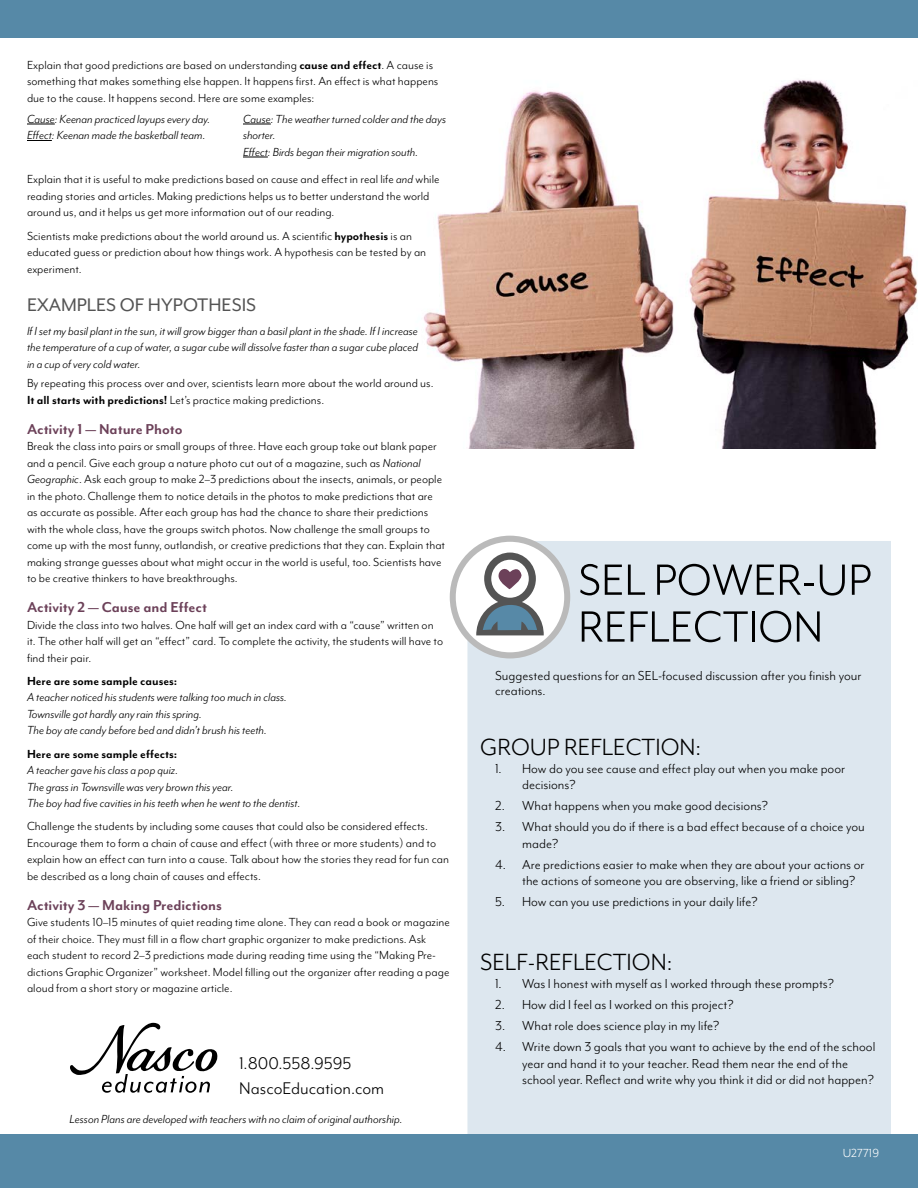
<style>
.page{position:relative;width:918px;height:1188px;background:#fff}
.page>*{position:absolute;margin:0;border:0;box-sizing:border-box;transform-origin:0 0}
.t1{font:50.4px/46.8px "Mr Eaves Mod OT";color:#000}
.t2{font:27px "Mr Eaves Mod OT";color:#000}
.t3{font:21px "Mr Eaves Mod OT";color:#545454}
.t4{font:19.5px/24.3px "Mr Eaves Mod OT";color:#000}
.t5{font:700 16.5px "Mr Eaves Mod OT";color:#6c4159}
.t6{font:15px/16.5px "Mr Eaves Mod OT";color:#000}
.t7{font:13.5px/16.5px "Mr Eaves Mod OT";color:#000}
.t8{font:italic 13.5px/16.5px "Mr Eaves Mod OT";color:#000}
.t9{font:700 13.5px "Mr Eaves Mod OT";color:#000}
.t10{font:13.5px "Mr Eaves Mod OT";color:#fff}
.s1{font-weight:700}
.s2{font-style:italic}
</style>
<div class="page">
<div style="left:467px;top:541px;width:424px;height:593px;background:#dde7ef"></div>
<img style="left:423px;top:79px;width:495px;height:369px">
<svg style="left:27px;top:124px;width:28px;height:1px"></svg>
<svg style="left:27px;top:140px;width:25px;height:1px"></svg>
<svg style="left:243px;top:124px;width:28px;height:1px"></svg>
<svg style="left:243px;top:157px;width:25px;height:1px"></svg>
<div style="left:0;top:1134px;width:918px;height:54px;background:#5689a7"></div>
<div style="left:0;top:0;width:918px;height:38px;background:#5689a7"></div>
<svg style="left:70px;top:1023px;width:148px;height:70px"></svg>
<div style="left:450px;top:536px;width:120px;height:122px;background:#bababa;border-radius:50%"></div>
<div style="left:456px;top:542px;width:108px;height:110px;background:#fff;border-radius:50%"></div>
<svg style="left:476px;top:553px;width:68px;height:82px"></svg>
<p class="t7" style="left:27px;top:57px;width:413px">Explain that good predictions are based on understanding <span class="s1">cause and effect</span>. A cause is something that makes something else happen. It happens first. An effect is what happens due to the cause. It happens second. Here are some examples:</p>
<p class="t8" style="left:27px;top:111px;width:185px">Cause: Keenan practiced layups every day.<br>Effect: Keenan made the basketball team.</p>
<p class="t8" style="left:243px;top:111px;width:205px">Cause: The weather turned colder and the days shorter.<br>Effect: Birds began their migration south.</p>
<p class="t7" style="left:27px;top:171px;width:414px">Explain that it is useful to make predictions based on cause and effect in real life <span class="s2">and</span> while reading stories and articles. Making predictions helps us to better understand the world around us, and it helps us get more information out of our reading.</p>
<p class="t7" style="left:27px;top:228px;width:401px">Scientists make predictions about the world around us. A scientific <span class="s1">hypothesis</span> is an educated guess or prediction about how things work. A hypothesis can be tested by an experiment.</p>
<h3 class="t3" style="left:27px;top:294px;width:231px">EXAMPLES OF HYPOTHESIS</h3>
<p class="t8" style="left:27px;top:322px;width:393px;text-align:justify">If I set my basil plant in the sun, it will grow bigger than a basil plant in the shade. If I increase the temperature of a cup of water, a sugar cube will dissolve faster than a sugar cube placed in a cup of very cold water.</p>
<p class="t7" style="left:27px;top:375px;width:408px">By repeating this process over and over, scientists learn more about the world around us.<br><span class="s1">It all starts with predictions!</span> Let’s practice making predictions.</p>
<p class="t5" style="left:27px;top:420px;width:157px">Activity 1 — Nature Photo</p>
<p class="t7" style="left:27px;top:438px;width:420px">Break the class into pairs or small groups of three. Have each group take out blank paper and a pencil. Give each group a nature photo cut out of a magazine, such as <span class="s2">National Geographic</span>. Ask each group to make 2–3 predictions about the insects, animals, or people in the photo. Challenge them to notice details in the photos to make predictions that are as accurate as possible. After each group has had the chance to share their predictions with the whole class, have the groups switch photos. Now challenge the small groups to come up with the most funny, outlandish, or creative predictions that they can. Explain that making strange guesses about what might occur in the world is useful, too. Scientists have to be creative thinkers to have breakthroughs.</p>
<p class="t5" style="left:27px;top:598px;width:182px">Activity 2 — Cause and Effect</p>
<p class="t7" style="left:27px;top:616px;width:418px">Divide the class into two halves. One half will get an index card with a “cause” written on it. The other half will get an “effect” card. To complete the activity, the students will have to find their pair.</p>
<p class="t9" style="left:27px;top:673px;width:152px">Here are some sample causes:</p>
<p class="t8" style="left:27px;top:689px;width:262px">A teacher noticed his students were talking too much in class.<br>Townsville got hardly any rain this spring.<br>The boy ate candy before bed and didn’t brush his teeth.</p>
<p class="t9" style="left:27px;top:746px;width:152px">Here are some sample effects:</p>
<p class="t8" style="left:27px;top:762px;width:275px">A teacher gave his class a pop quiz.<br>The grass in Townsville was very brown this year.<br>The boy had five cavities in his teeth when he went to the dentist.</p>
<p class="t7" style="left:27px;top:818px;width:424px">Challenge the students by including some causes that could also be considered effects.<br>Encourage them to form a chain of cause and effect (with three or more students) and to explain how an effect can turn into a cause. Talk about how the stories they read for fun can be described as a long chain of causes and effects.</p>
<p class="t5" style="left:27px;top:896px;width:197px">Activity 3 — Making Predictions</p>
<p class="t7" style="left:27px;top:914px;width:424px">Give students 10–15 minutes of quiet reading time alone. They can read a book or magazine of their choice. They must fill in a flow chart graphic organizer to make predictions. Ask each student to record 2–3 predictions made during reading time using the “Making Pre&shy;dictions Graphic Organizer” worksheet. Model filling out the organizer after reading a page aloud from a short story or magazine article.</p>
<h3 class="t4" style="left:239px;top:1052px;width:146px">1.800.558.9595<br>NascoEducation.com</h3>
<p class="t8" style="left:69px;top:1111px;width:335px">Lesson Plans are developed with teachers with no claim of original authorship.</p>
<h1 class="t1" style="left:578px;top:557px;width:295px">SEL POWER-UP<br>REFLECTION</h1>
<p class="t6" style="left:495px;top:668px;width:368px;line-height:15px">Suggested questions for an SEL-focused discussion after you finish your creations.</p>
<h2 class="t2" style="left:480px;top:732px;width:223px">GROUP REFLECTION:</h2>
<p class="t6" style="left:522px;top:760px;width:325px;text-indent:-27px">1. How do you see cause and effect play out when you make poor decisions?</p>
<p class="t6" style="left:495px;top:798px;width:274px">2. What happens when you make good decisions?</p>
<p class="t6" style="left:522px;top:819px;width:344px;text-indent:-27px">3. What should you do if there is a bad effect because of a choice you made?</p>
<p class="t6" style="left:522px;top:856px;width:344px;text-indent:-27px">4. Are predictions easier to make when they are about your actions or the actions of someone you are observing, like a friend or sibling?</p>
<p class="t6" style="left:495px;top:894px;width:264px">5. How can you use predictions in your daily life?</p>
<h2 class="t2" style="left:480px;top:948px;width:194px">SELF-REFLECTION:</h2>
<p class="t6" style="left:495px;top:976px;width:340px">1. Was I honest with myself as I worked through these prompts?</p>
<p class="t6" style="left:495px;top:997px;width:240px">2. How did I feel as I worked on this project?</p>
<p class="t6" style="left:495px;top:1018px;width:226px">3. What role does science play in my life?</p>
<p class="t6" style="left:522px;top:1039px;width:355px;text-indent:-27px">4. Write down 3 goals that you want to achieve by the end of the school year and hand it to your teacher. Read them near the end of the school year. Reflect and write why you think it did or did not happen?</p>
<p class="t10" style="left:843px;top:1146px;width:38px">U27719</p>
</div>
